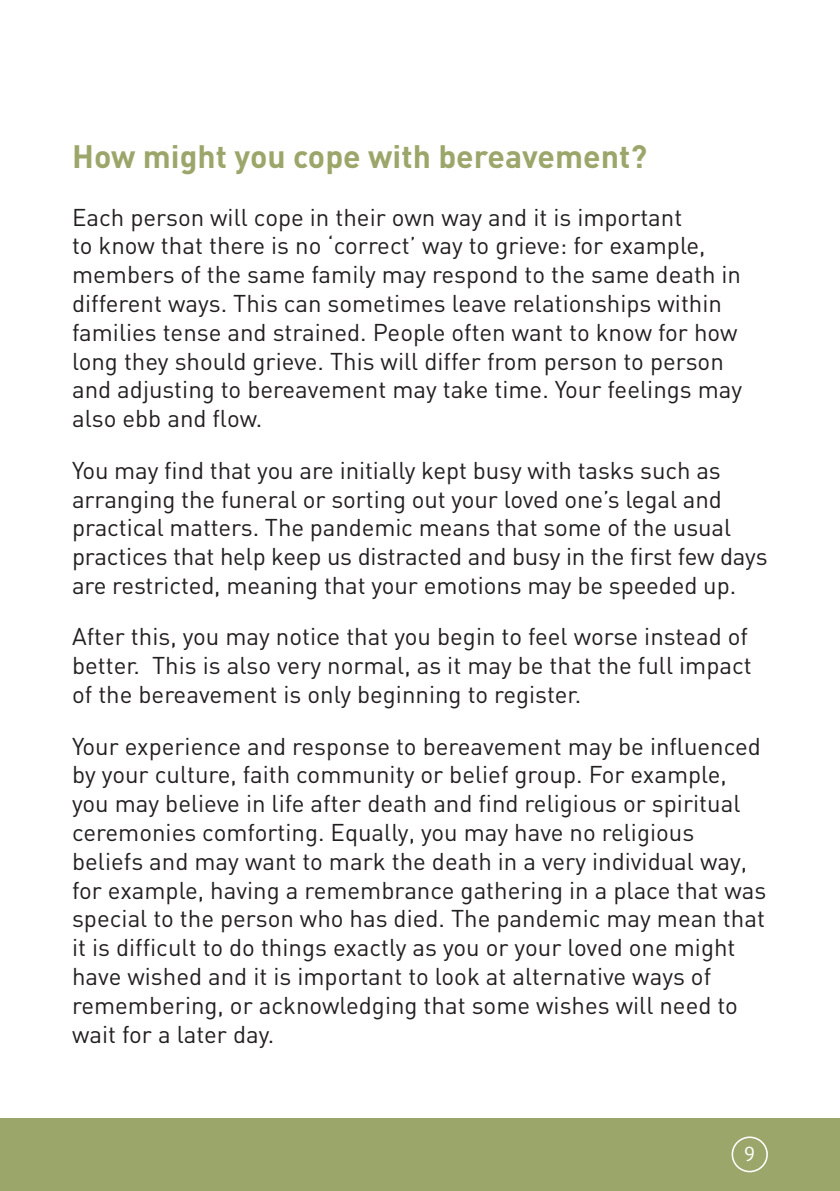
<style>
.page{position:relative;width:840px;height:1191px;background:#fff}
.page>*{position:absolute;margin:0;border:0;box-sizing:border-box;transform-origin:0 0}
.Body_Text_Heading_1{font:700 32px "DIN";color:#9ba66a}
.Body_Text{font:24px/28.8px "DIN";color:#231f20}
.t1{font:20px "PT Sans";color:#fff}
</style>
<div class="page">
<div style="left:0;top:1119px;width:839px;height:72px;background:#9ba66a"></div>
<div style="left:731px;top:1136px;width:36px;height:36px;border:2px solid #fff;border-radius:50%"></div>
<p class="Body_Text_Heading_1" style="left:72px;top:136px;width:576px">How might you cope with bereavement?</p>
<p class="Body_Text" style="left:72px;top:202px;width:671px">Each person will cope in their own way and it is important<br>to know that there is no ‘correct’ way to grieve: for example, members of the same family may respond to the same death in different ways. This can sometimes leave relationships within families tense and strained. People often want to know for how long they should grieve. This will differ from person to person and adjusting to bereavement may take time. Your feelings may also ebb and flow.</p>
<p class="Body_Text" style="left:72px;top:455px;width:696px">You may find that you are initially kept busy with tasks such as arranging the funeral or sorting out your loved one’s legal and practical matters. The pandemic means that some of the usual practices that help keep us distracted and busy in the first few days are restricted, meaning that your emotions may be speeded up.</p>
<p class="Body_Text" style="left:72px;top:622px;width:681px">After this, you may notice that you begin to feel worse instead of better. This is also very normal, as it may be that the full impact of the bereavement is only beginning to register.</p>
<p class="Body_Text" style="left:72px;top:731px;width:695px">Your experience and response to bereavement may be influenced by your culture, faith community or belief group. For example, you may believe in life after death and find religious or spiritual ceremonies comforting. Equally, you may have no religious beliefs and may want to mark the death in a very individual way, for example, having a remembrance gathering in a place that was special to the person who has died. The pandemic may mean that it is difficult to do things exactly as you or your loved one might have wished and it is important to look at alternative ways of remembering, or acknowledging that some wishes will need to wait for a later day.</p>
<p class="t1" style="left:743px;top:1141px;width:12px">9</p>
</div>
